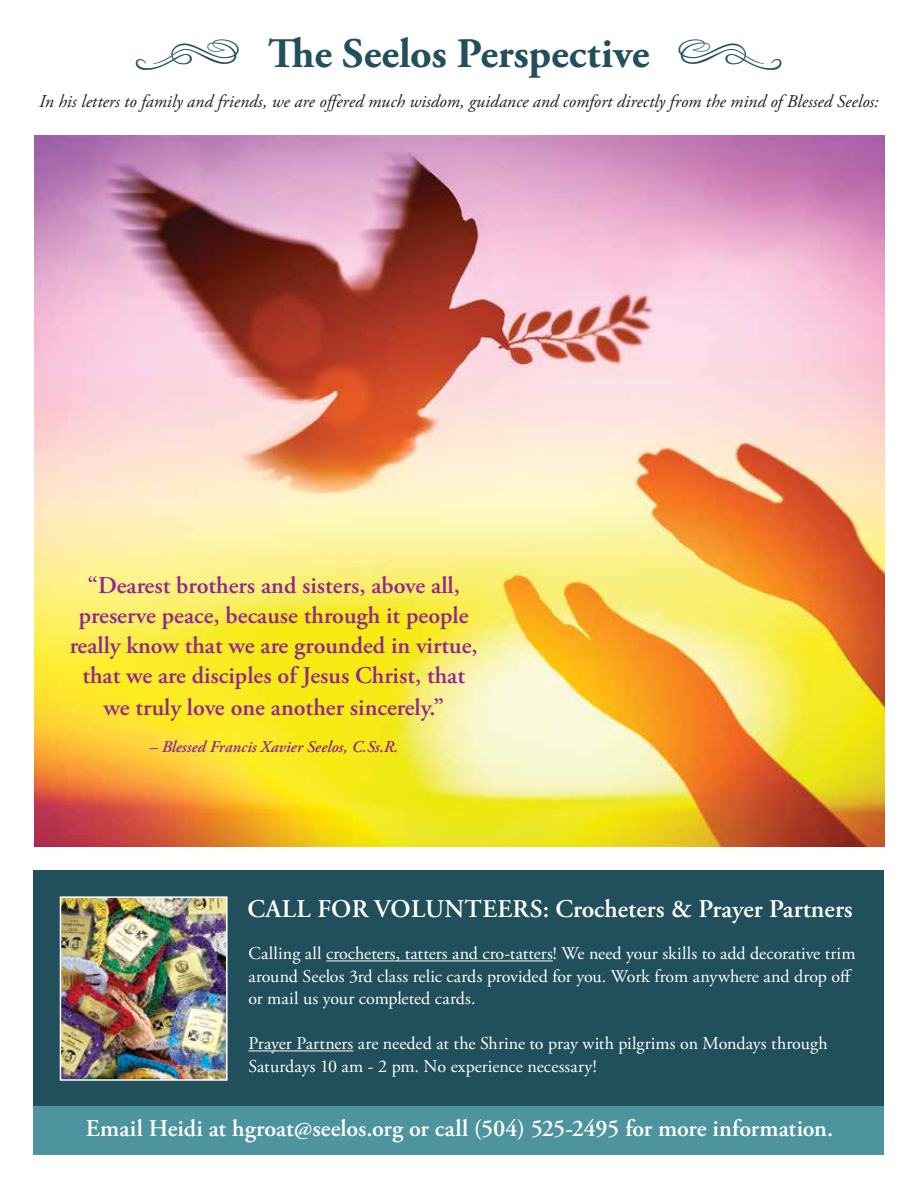
<style>
.page{position:relative;width:918px;height:1188px;background:#fff}
.page>*{position:absolute;margin:0;border:0;box-sizing:border-box;transform-origin:0 0}
.t1{font:700 42px "Adobe Garamond Pro";color:#214f5c}
.t2{font:600 25.5px "Adobe Garamond Pro";color:#fff}
.t3{font:600 24px/30.3px "Adobe Garamond Pro";color:#92278f;text-align:center}
.t4{font:600 24px "Adobe Garamond Pro";letter-spacing:-.005em;color:#fff}
.t5{font:18px/22.5px "Adobe Garamond Pro";color:#fff}
.t6{font:italic 18px "Adobe Garamond Pro";color:#231f20}
.t7{font:italic 600 16.5px "Adobe Garamond Pro";color:#92278f}
.s1{font-family:"Lifehack Goodies";font-weight:400}
</style>
<div class="page">
<div style="left:34px;top:870px;width:850px;height:284px;background:#214f5c"></div>
<hr style="left:326px;top:960px;width:227px;height:1px;background:#fff">
<hr style="left:248px;top:1050px;width:105px;height:1px;background:#fff">
<div style="left:34px;top:1106px;width:850px;height:48px;background:#4d949f"></div>
<img style="left:35px;top:135px;width:849px;height:712px">
<img style="left:63px;top:899px;width:162px;height:179px">
<div style="left:60px;top:896px;width:168px;height:185px;border:2px solid #fff"></div>
<h1 class="t1" style="left:132px;top:30px;width:655px"><span class="s1">c</span> The Seelos Perspective <span class="s1">d</span></h1>
<p class="t6" style="left:39px;top:90px;width:841px">In his letters to family and friends, we are offered much wisdom, guidance and comfort directly from the mind of Blessed Seelos:</p>
<h3 class="t3" style="left:70px;top:571px;width:409px">“Dearest brothers and sisters, above all, preserve peace, because through it people really know that we are grounded in virtue, that we are disciples of Jesus Christ, that we truly love one another sincerely.”</h3>
<p class="t7" style="left:149px;top:737px;width:250px">– Blessed Francis Xavier Seelos, C.Ss.R.</p>
<h2 class="t2" style="left:247px;top:894px;width:607px">CALL FOR VOLUNTEERS: Crocheters &amp; Prayer Partners</h2>
<p class="t5" style="left:248px;top:943px;width:609px">Calling all crocheters, tatters and cro-tatters! We need your skills to add decorative trim around Seelos 3rd class relic cards provided for you. Work from anywhere and drop off or mail us your completed cards.</p>
<p class="t5" style="left:248px;top:1033px;width:581px">Prayer Partners are needed at the Shrine to pray with pilgrims on Mondays through<br>Saturdays 10 am - 2 pm. No experience necessary!</p>
<h3 class="t4" style="left:86px;top:1115px;width:749px">Email Heidi at hgroat@seelos.org or call (504) 525-2495 for more information.</h3>
</div>
